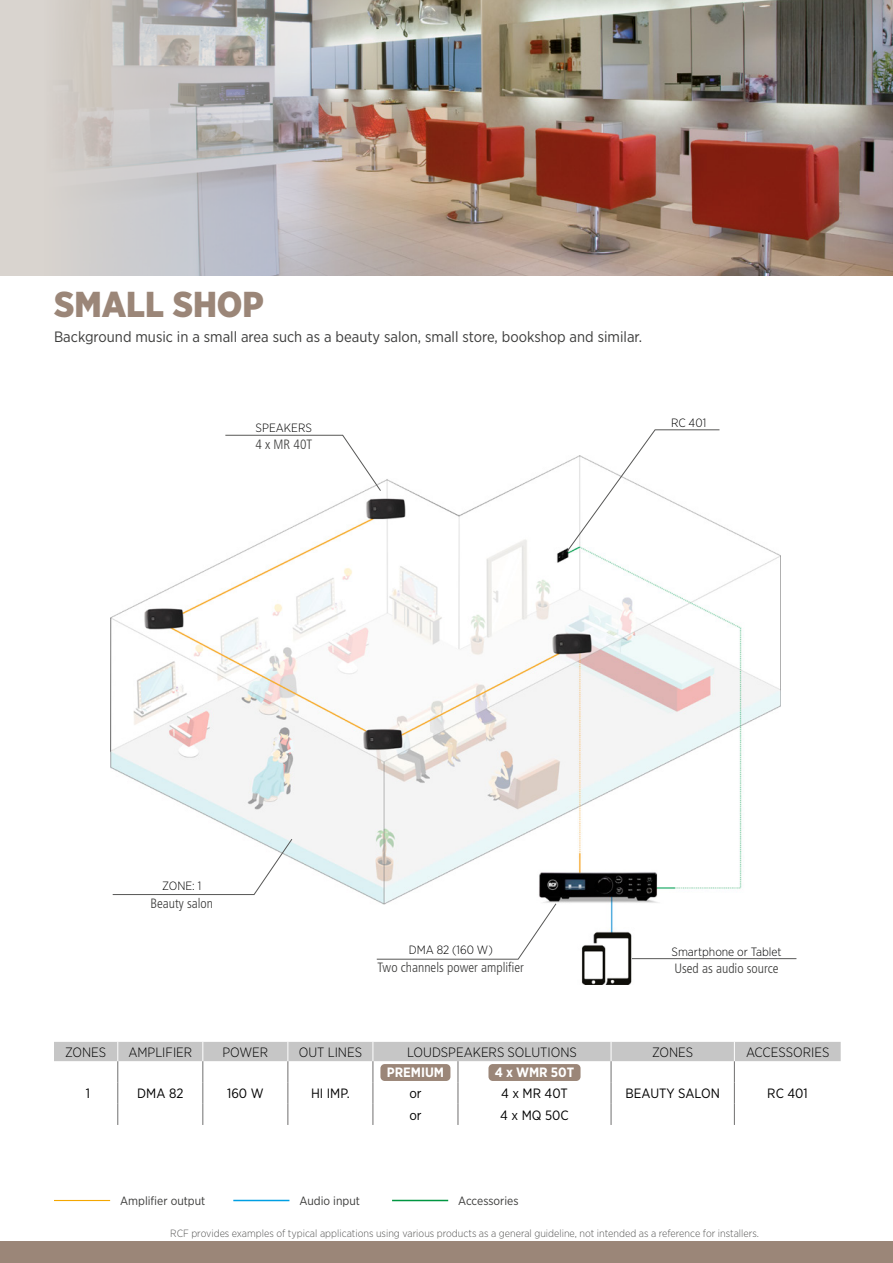
<style>
.page{position:relative;width:893px;height:1263px;background:#fff}
.page>*{position:absolute;margin:0;border:0;box-sizing:border-box;transform-origin:0 0}
.t1{font:900 36px "Gotham Narrow";color:#9b8678}
.t2{font:15px "Gotham Narrow";color:#3c3c3b}
.t3{font:300 13.5px "Gotham Narrow";color:#000}
.t4{font:300 condensed 13.5px "Frutiger LT Std";color:#3c3c3b}
.t5{font:13.5px "Gotham Narrow";color:#000}
.t6{font:700 13.5px "Gotham Narrow";color:#fff}
.t7{font:300 12px "Gotham Narrow";color:#000}
.t8{font:12px "Gotham Narrow";color:#3c3c3b}
.t9{font:300 10.5px "Gotham Narrow";color:#575756}
</style>
<div class="page">
<div style="left:0;top:1242px;width:893px;height:21px;background:#9b8678"></div>
<img style="left:111px;top:462px;width:670px;height:523px">
<img style="left:475px;top:0;width:418px;height:276px">
<img style="left:0;top:0;width:475px;height:276px">
<svg style="left:112px;top:839px;width:180px;height:56px"></svg>
<svg style="left:376px;top:903px;width:180px;height:56px"></svg>
<svg style="left:225px;top:435px;width:156px;height:56px"></svg>
<hr style="left:632px;top:958px;width:164px;height:1px;background:#575756">
<svg style="left:566px;top:429px;width:154px;height:123px"></svg>
<hr style="left:54px;top:1200px;width:56px;height:1px;background:#f4a700">
<hr style="left:233px;top:1200px;width:56px;height:1px;background:#009fe3">
<hr style="left:392px;top:1200px;width:56px;height:1px;background:#009641">
<svg style="left:54px;top:1042px;width:787px;height:83px"></svg>
<div style="left:380px;top:1064px;width:70px;height:17px;background:#9b8678;border-radius:4px"></div>
<div style="left:488px;top:1064px;width:92px;height:17px;background:#9b8678;border-radius:4px"></div>
<h1 class="t1" style="left:54px;top:281px;width:211px">SMALL SHOP</h1>
<h2 class="t2" style="left:54px;top:328px;width:590px">Background music in a small area such as a beauty salon, small store, bookshop and similar.</h2>
<p class="t7" style="left:256px;top:421px;width:58px">SPEAKERS</p>
<p class="t4" style="left:255px;top:437px;width:58px">4 x MR 40T</p>
<p class="t7" style="left:671px;top:415px;width:37px">RC 401</p>
<p class="t7" style="left:162px;top:878px;width:41px">ZONE: 1</p>
<p class="t4" style="left:150px;top:895px;width:64px">Beauty salon</p>
<p class="t7" style="left:409px;top:943px;width:85px">DMA 82 (160 W)</p>
<p class="t4" style="left:378px;top:960px;width:148px">Two channels power amplifier</p>
<p class="t7" style="left:671px;top:944px;width:112px">Smartphone or Tablet</p>
<p class="t4" style="left:674px;top:960px;width:106px">Used as audio source</p>
<p class="t3" style="left:65px;top:1044px;width:43px">ZONES</p>
<p class="t3" style="left:128px;top:1044px;width:65px">AMPLIFIER</p>
<p class="t3" style="left:222px;top:1044px;width:47px">POWER</p>
<p class="t3" style="left:299px;top:1044px;width:65px">OUT LINES</p>
<p class="t3" style="left:407px;top:1044px;width:171px">LOUDSPEAKERS SOLUTIONS</p>
<p class="t3" style="left:652px;top:1044px;width:43px">ZONES</p>
<p class="t3" style="left:746px;top:1044px;width:85px">ACCESSORIES</p>
<p class="t5" style="left:86px;top:1085px;width:6px">1</p>
<p class="t5" style="left:137px;top:1085px;width:48px">DMA 82</p>
<p class="t5" style="left:227px;top:1085px;width:38px">160 W</p>
<p class="t5" style="left:311px;top:1085px;width:40px">HI IMP.</p>
<p class="t6" style="left:387px;top:1064px;width:59px">PREMIUM</p>
<p class="t6" style="left:495px;top:1064px;width:81px">4 x WMR 50T</p>
<p class="t5" style="left:409px;top:1085px;width:14px">or</p>
<p class="t5" style="left:501px;top:1085px;width:68px">4 x MR 40T</p>
<p class="t5" style="left:626px;top:1085px;width:96px">BEAUTY SALON</p>
<p class="t5" style="left:767px;top:1085px;width:42px">RC 401</p>
<p class="t5" style="left:409px;top:1106px;width:14px">or</p>
<p class="t5" style="left:500px;top:1106px;width:70px">4 x MQ 50C</p>
<p class="t8" style="left:120px;top:1193px;width:87px">Amplifier output</p>
<p class="t8" style="left:299px;top:1193px;width:62px">Audio input</p>
<p class="t8" style="left:458px;top:1193px;width:62px">Accessories</p>
<p class="t9" style="left:170px;top:1227px;width:590px">RCF provides examples of typical applications using various products as a general guideline, not intended as a reference for installers.</p>
</div>
